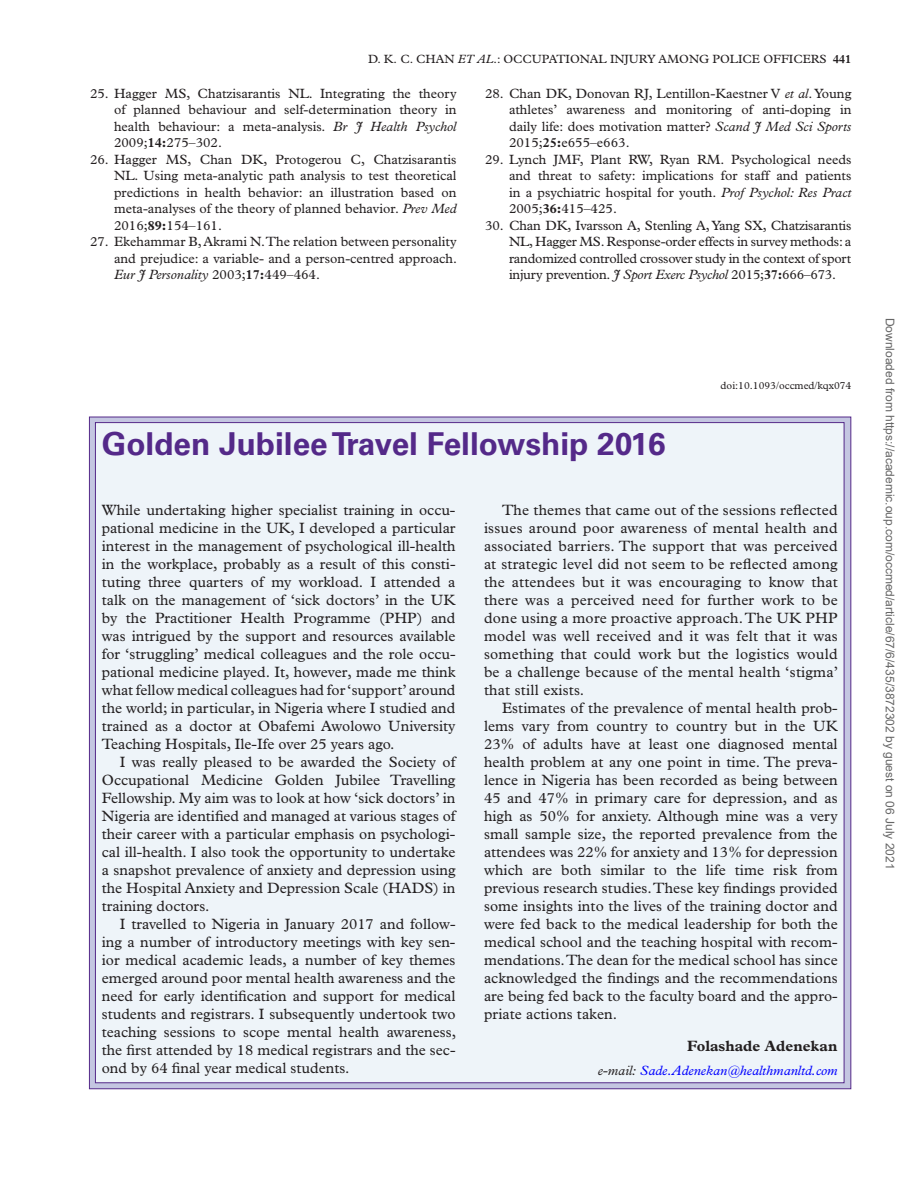
<style>
.page{position:relative;width:919px;height:1187px;background:#fff}
.page>*{position:absolute;margin:0;border:0;box-sizing:border-box;transform-origin:0 0}
.t1{font:700 31.5px "Univers LT Std";color:#542989}
.t2{font:15px/18px "Plantin Std";color:#231f20;text-align:justify}
.t3{font:700 15px "Plantin Std";color:#231f20}
.t4{font:13.5px/16.5px "Plantin Std";color:#231f20;text-align:justify}
.t5{font:italic 13.5px "Plantin Std";color:#00f}
.t6{font:12px "Arial";color:#666}
.t7{font:12px "Plantin Std";color:#231f20}
.t8{font:10.5px "Plantin Std";color:#231f20}
.s1{font-style:italic}
.s2{font-weight:700}
.s3{color:#231f20}
</style>
<div class="page">
<svg style="left:89px;top:416px;width:762px;height:673px;background:#b0a9d0"></svg>
<div style="left:95px;top:422px;width:749px;height:660px;background:#eef4f9"></div>
<p class="t7" style="left:368px;top:52px;width:484px">D. K. C. CHAN <span class="s1">ET AL</span>.: OCCUPATIONAL INJURY AMONG POLICE OFFICERS <span class="s2">441</span></p>
<p class="t4" style="left:114px;top:85px;width:344px;text-indent:-24px">25. Hagger MS, Chatzisarantis NL. Integrating the theory of planned behaviour and self-determination theory in health behaviour: a meta-analysis. <span class="s1">Br J Health Psychol </span>2009;<span class="s2">14:</span>275–302.</p>
<p class="t4" style="left:114px;top:151px;width:344px;text-indent:-24px">26. Hagger MS, Chan DK, Protogerou C, Chatzisarantis NL. Using meta-analytic path analysis to test theoretical predictions in health behavior: an illustration based on meta-analyses of the theory of planned behavior. <span class="s1">Prev Med </span>2016;<span class="s2">89:</span>154–161.</p>
<p class="t4" style="left:114px;top:233px;width:344px;text-indent:-24px">27. Ekehammar B, Akrami N. The relation between personality and prejudice: a variable- and a person-centred approach.<br><span class="s1">Eur J Personality</span> 2003;<span class="s2">17:</span>449–464.</p>
<p class="t4" style="left:509px;top:85px;width:344px;text-indent:-24px">28. Chan DK, Donovan RJ, Lentillon-Kaestner V <span class="s1">et al</span>. Young athletes’ awareness and monitoring of anti-doping in daily life: does motivation matter? <span class="s1">Scand J Med Sci Sports </span>2015;<span class="s2">25:</span>e655–e663.</p>
<p class="t4" style="left:509px;top:151px;width:344px;text-indent:-24px">29. Lynch JMF, Plant RW, Ryan RM. Psychological needs and threat to safety: implications for staff and patients in a psychiatric hospital for youth. <span class="s1">Prof Psychol: Res Pract </span>2005;<span class="s2">36:</span>415–425.</p>
<p class="t4" style="left:509px;top:217px;width:344px;text-indent:-24px">30. Chan DK, Ivarsson A, Stenling A, Yang SX, Chatzisarantis NL, Hagger MS. Response-order effects in survey methods: a randomized controlled crossover study in the context of sport injury prevention. <span class="s1">J Sport Exerc Psychol</span> 2015;<span class="s2">37:</span>666–673.</p>
<h1 class="t1" style="left:102px;top:425px;width:565px">Golden Jubilee Travel Fellowship 2016</h1>
<p class="t8" style="left:720px;top:380px;width:132px">doi:10.1093/occmed/kqx074</p>
<p class="t2" style="left:102px;top:501px;width:355px">While undertaking higher specialist training in occu&shy;pational medicine in the UK, I developed a particular interest in the management of psychological ill-health in the workplace, probably as a result of this consti&shy;tuting three quarters of my workload. I attended a talk on the management of ‘sick doctors’ in the UK by the Practitioner Health Programme (PHP) and was intrigued by the support and resources available for ‘struggling’ medical colleagues and the role occu&shy;pational medicine played. It, however, made me think what fellow medical colleagues had for ‘support’ around the world; in particular, in Nigeria where I studied and trained as a doctor at Obafemi Awolowo University Teaching Hospitals, Ile-Ife over 25 years ago.</p>
<p class="t2" style="left:102px;top:753px;width:355px;text-indent:18px">I was really pleased to be awarded the Society of Occupational Medicine Golden Jubilee Travelling Fellowship. My aim was to look at how ‘sick doctors’ in Nigeria are identified and managed at various stages of their career with a particular emphasis on psychologi&shy;cal ill-health. I also took the opportunity to undertake a snapshot prevalence of anxiety and depression using the Hospital Anxiety and Depression Scale (HADS) in training doctors.</p>
<p class="t2" style="left:102px;top:915px;width:356px;text-indent:18px">I travelled to Nigeria in January 2017 and follow&shy;ing a number of introductory meetings with key sen&shy;ior medical academic leads, a number of key themes emerged around poor mental health awareness and the need for early identification and support for medical students and registrars. I subsequently undertook two teaching sessions to scope mental health awareness, the first attended by 18 medical registrars and the sec&shy;ond by 64 final year medical students.</p>
<p class="t2" style="left:484px;top:501px;width:356px;text-indent:18px">The themes that came out of the sessions reflected issues around poor awareness of mental health and associated barriers. The support that was perceived at strategic level did not seem to be reflected among the attendees but it was encouraging to know that there was a perceived need for further work to be done using a more proactive approach. The UK PHP model was well received and it was felt that it was something that could work but the logistics would be a challenge because of the mental health ‘stigma’ that still exists.</p>
<p class="t2" style="left:484px;top:699px;width:355px;text-indent:18px">Estimates of the prevalence of mental health prob&shy;lems vary from country to country but in the UK 23% of adults have at least one diagnosed mental health problem at any one point in time. The preva&shy;lence in Nigeria has been recorded as being between 45 and 47% in primary care for depression, and as high as 50% for anxiety. Although mine was a very small sample size, the reported prevalence from the attendees was 22% for anxiety and 13% for depression which are both similar to the life time risk from previous research studies. These key findings provided some insights into the lives of the training doctor and were fed back to the medical leadership for both the medical school and the teaching hospital with recom&shy;mendations. The dean for the medical school has since acknowledged the findings and the recommendations are being fed back to the faculty board and the appro&shy;priate actions taken.</p>
<p class="t3" style="left:687px;top:1036px;width:152px">Folashade Adenekan</p>
<p class="t5" style="left:597px;top:1062px;width:241px"><span class="s3">e-mail:</span> Sade.Adenekan@healthmanltd.com</p>
<p class="t6" style="left:894px;top:317px;width:553px;rotate:90deg">Downloaded from https://academic.oup.com/occmed/article/67/6/435/3872302 by guest on 06 July 2021</p>
</div>
